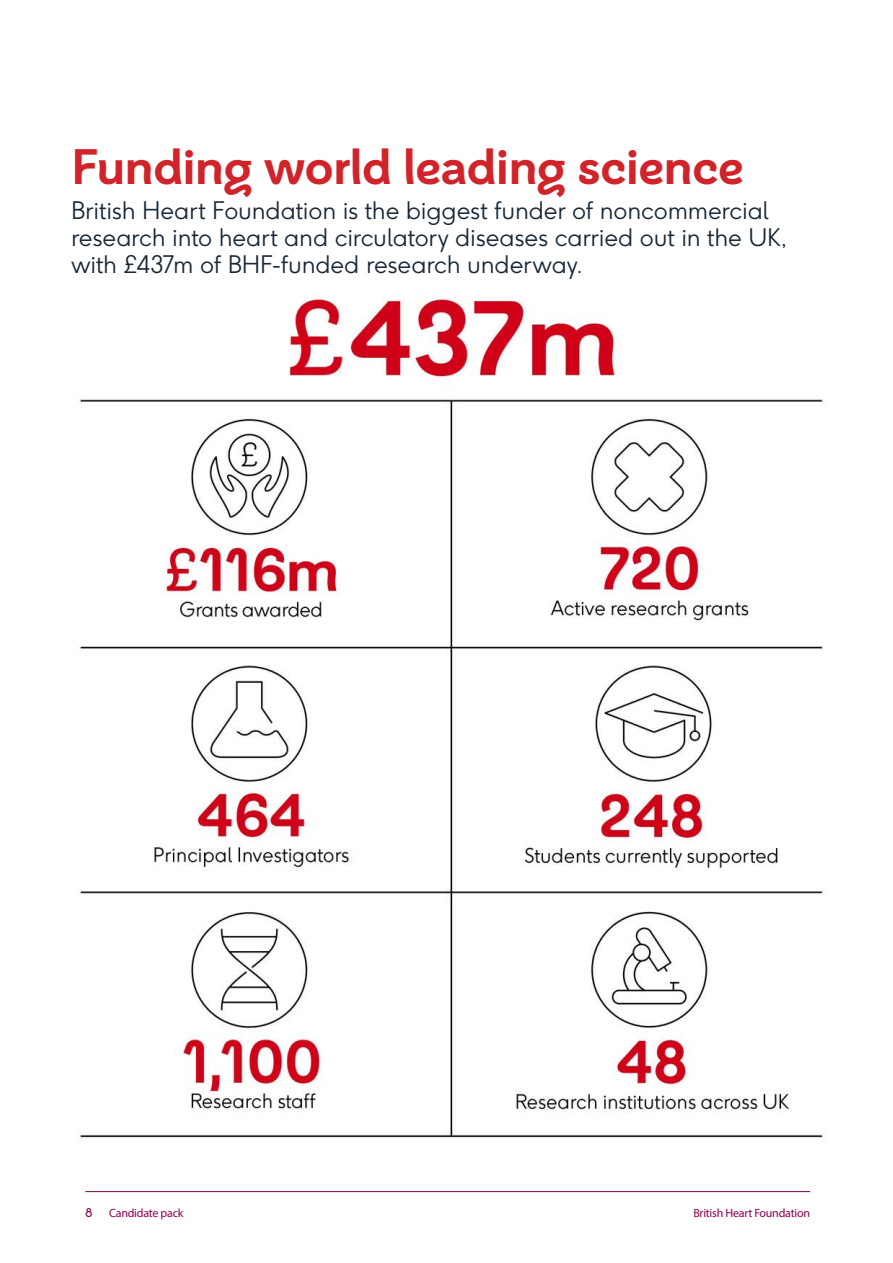
<style>
.page{position:relative;width:893px;height:1263px;background:#fff}
.page>*{position:absolute;margin:0;border:0;box-sizing:border-box;transform-origin:0 0}
.TW_Body_copy{font:700 49.5px "BHF Beats";letter-spacing:-.01em;color:#d1232a}
.TW_Body_copy-2{font:300 24px/27px "F37 Ginger";letter-spacing:-.005em;color:#172938}
.t1{font:12px "Myriad Pro";letter-spacing:-.02em;color:#8b014f}
.t2{font:12px "F37 Ginger";color:#8b014f}
</style>
<div class="page">
<hr style="left:85px;top:1191px;width:725px;height:1px;background:#8b014f">
<img style="left:80px;top:295px;width:746px;height:843px">
<p class="TW_Body_copy" style="left:71px;top:137px;width:674px">Funding world leading science</p>
<p class="TW_Body_copy-2" style="left:71px;top:197px;width:718px">British Heart Foundation is the biggest funder of noncommercial research into heart and circulatory diseases carried out in the UK, with £437m of BHF-funded research underway.</p>
<p class="t2" style="left:85px;top:1205px;width:9px">8</p>
<p class="t1" style="left:109px;top:1206px;width:76px">Candidate pack</p>
<p class="t1" style="left:693px;top:1206px;width:118px">British Heart Foundation</p>
</div>
